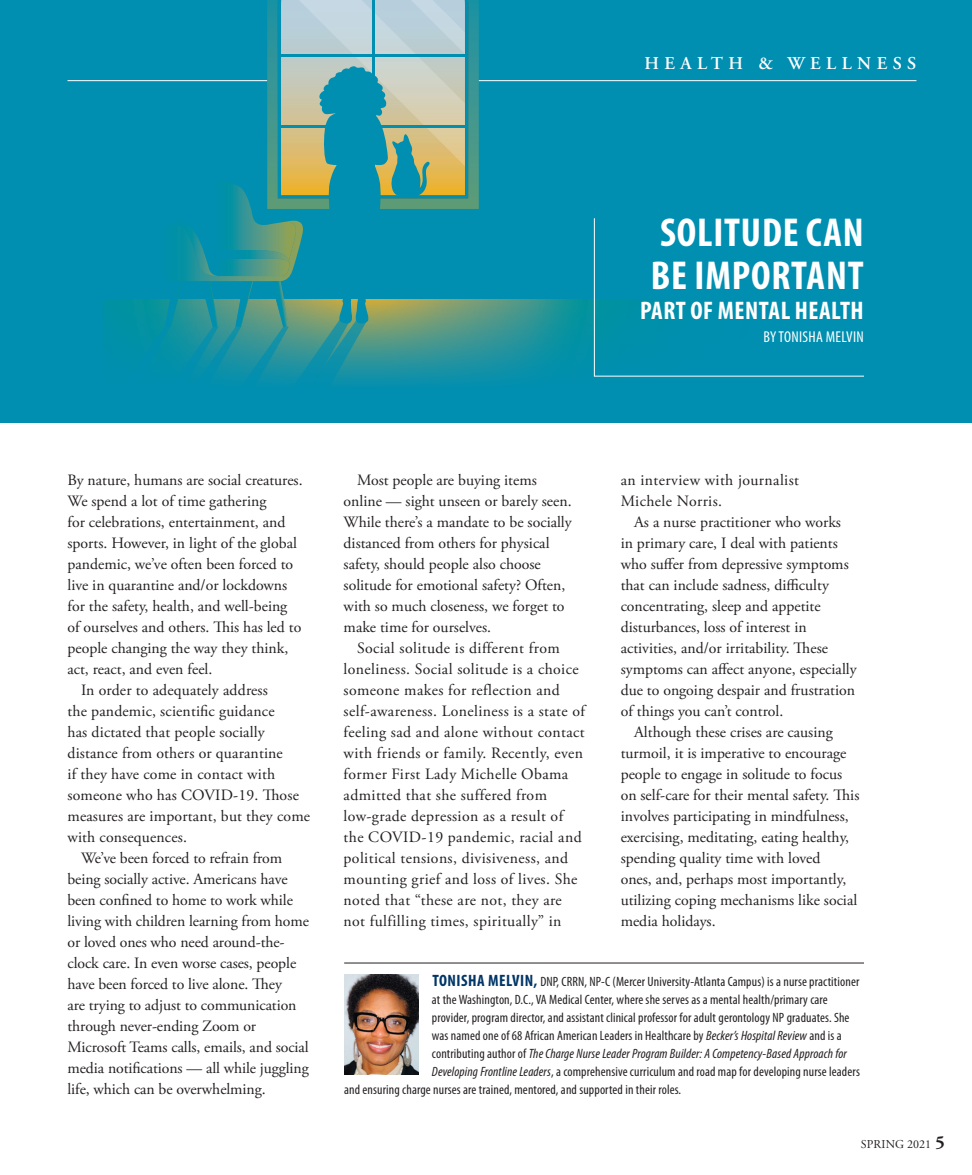
<style>
.page{position:relative;width:972px;height:1175px;background:#fff}
.page>*{position:absolute;margin:0;border:0;box-sizing:border-box;transform-origin:0 0}
.t1{font:700 condensed 40.5px/42px "Myriad Pro";letter-spacing:.02em;color:#fff}
.t2{font:700 condensed 25.5px "Myriad Pro";letter-spacing:.02em;color:#fff}
.t3{font:600 18px "Adobe Garamond Pro";letter-spacing:.305em;color:#fff}
.t4{font:15.75px/21px "Adobe Garamond Pro";color:#231f20}
.t5{font:15.75px/21px "Adobe Garamond Pro";letter-spacing:.025em;color:#231f20}
.t6{font:condensed 15.75px "Myriad Pro";letter-spacing:.02em;color:#fff}
.t7{font:condensed 13.5px "Myriad Pro";letter-spacing:.01em;color:#231f20}
.t8{font:italic condensed 13.5px "Myriad Pro";letter-spacing:.01em;color:#231f20}
.t9{font:12px "Adobe Garamond Pro";letter-spacing:.015em;color:#231f20}
.s1{font-weight:700;font-size:16.5px;color:#003667}
.s2{font-style:italic}
.s3{font-style:normal}
.s4{font-weight:700;font-size:18px}
</style>
<div class="page">
<div style="left:0;top:191px;width:972px;height:234px;background:#008fb1"></div>
<svg style="left:479px;top:298px;width:115px;height:81px"></svg>
<div style="left:0;top:0;width:972px;height:298px;background:#008fb1"></div>
<hr style="left:68px;top:80px;width:848px;height:1px;background:#fff">
<img style="left:344px;top:974px;width:74px;height:101px">
<hr style="left:344px;top:962px;width:520px;height:1px;background:#231f20">
<svg style="left:594px;top:218px;width:270px;height:159px"></svg>
<svg style="left:95px;top:0;width:384px;height:382px"></svg>
<div style="left:0;top:423px;width:972px;height:40px;background:#fff"></div>
<p class="t3" style="left:645px;top:53px;width:273px">HEALTH &amp; WELLNESS</p>
<p class="t1" style="left:651px;top:211px;width:214px">SOLITUDE CAN<br>BE IMPORTANT</p>
<p class="t2" style="left:640px;top:295px;width:225px">PART OF MENTAL HEALTH</p>
<p class="t6" style="left:763px;top:327px;width:102px">BY TONISHA MELVIN</p>
<p class="t4" style="left:68px;top:470px;width:237px">By nature, humans are social creatures.<br>We spend a lot of time gathering<br>for celebrations, entertainment, and sports. However, in light of the global pandemic, we’ve often been forced to live in quarantine and/or lockdowns for the safety, health, and well-being of ourselves and others. This has led to people changing the way they think, act, react, and even feel.</p>
<p class="t4" style="left:68px;top:680px;width:244px;text-indent:14px">In order to adequately address<br>the pandemic, scientific guidance<br>has dictated that people socially distance from others or quarantine<br>if they have come in contact with someone who has COVID-19. Those measures are important, but they come with consequences.</p>
<p class="t4" style="left:68px;top:848px;width:243px;text-indent:14px">We’ve been forced to refrain from being socially active. Americans have been confined to home to work while living with children learning from home or loved ones who need around-the&shy;clock care. In even worse cases, people have been forced to live alone. They<br>are trying to adjust to communication through never-ending Zoom or Microsoft Teams calls, emails, and social media notifications — all while juggling life, which can be overwhelming.</p>
<p class="t4" style="left:344px;top:470px;width:230px;text-indent:14px">Most people are buying items online — sight unseen or barely seen.<br>While there’s a mandate to be socially distanced from others for physical safety, should people also choose solitude for emotional safety? Often, with so much closeness, we forget to make time for ourselves.</p>
<p class="t5" style="left:344px;top:638px;width:243px;text-indent:14px">Social solitude is different from loneliness. Social solitude is a choice someone makes for reflection and self-awareness. Loneliness is a state of feeling sad and alone without contact with friends or family. Recently, even former First Lady Michelle Obama admitted that she suffered from low-grade depression as a result of the COVID-19 pandemic, racial and political tensions, divisiveness, and mounting grief and loss of lives. She noted that “these are not, they are not fulfilling times, spiritually” in</p>
<p class="t5" style="left:621px;top:470px;width:180px">an interview with journalist<br>Michele Norris.</p>
<p class="t4" style="left:621px;top:512px;width:238px;text-indent:14px">As a nurse practitioner who works in primary care, I deal with patients who suffer from depressive symptoms that can include sadness, difficulty concentrating, sleep and appetite disturbances, loss of interest in activities, and/or irritability. These symptoms can affect anyone, especially due to ongoing despair and frustration of things you can’t control.</p>
<p class="t4" style="left:621px;top:722px;width:240px;text-indent:14px">Although these crises are causing turmoil, it is imperative to encourage people to engage in solitude to focus on self-care for their mental safety. This involves participating in mindfulness, exercising, meditating, eating healthy, spending quality time with loved<br>ones, and, perhaps most importantly, utilizing coping mechanisms like social media holidays.</p>
<p class="t7" style="left:432px;top:973px;width:429px"><span class="s1">TONISHA MELVIN,</span> DNP, CRRN, NP-C (Mercer University-Atlanta Campus) is a nurse practitioner</p>
<p class="t7" style="left:432px;top:991px;width:397px">at the Washington, D.C., VA Medical Center, where she serves as a mental health/primary care</p>
<p class="t7" style="left:432px;top:1009px;width:419px">provider, program director, and assistant clinical professor for adult gerontology NP graduates. She</p>
<p class="t7" style="left:432px;top:1027px;width:411px">was named one of 68 African American Leaders in Healthcare by <span class="s2">Becker’s Hospital Review</span> and is a</p>
<p class="t8" style="left:432px;top:1045px;width:417px"><span class="s3">contributing author of</span> The Charge Nurse Leader Program Builder: A Competency-Based Approach for</p>
<p class="t7" style="left:432px;top:1063px;width:429px"><span class="s2">Developing Frontline Leaders</span>, a comprehensive curriculum and road map for developing nurse leaders</p>
<p class="t7" style="left:344px;top:1081px;width:339px">and ensuring charge nurses are trained, mentored, and supported in their roles.</p>
<p class="t9" style="left:861px;top:1136px;width:86px">SPRING 2021 <span class="s4">5</span></p>
</div>
